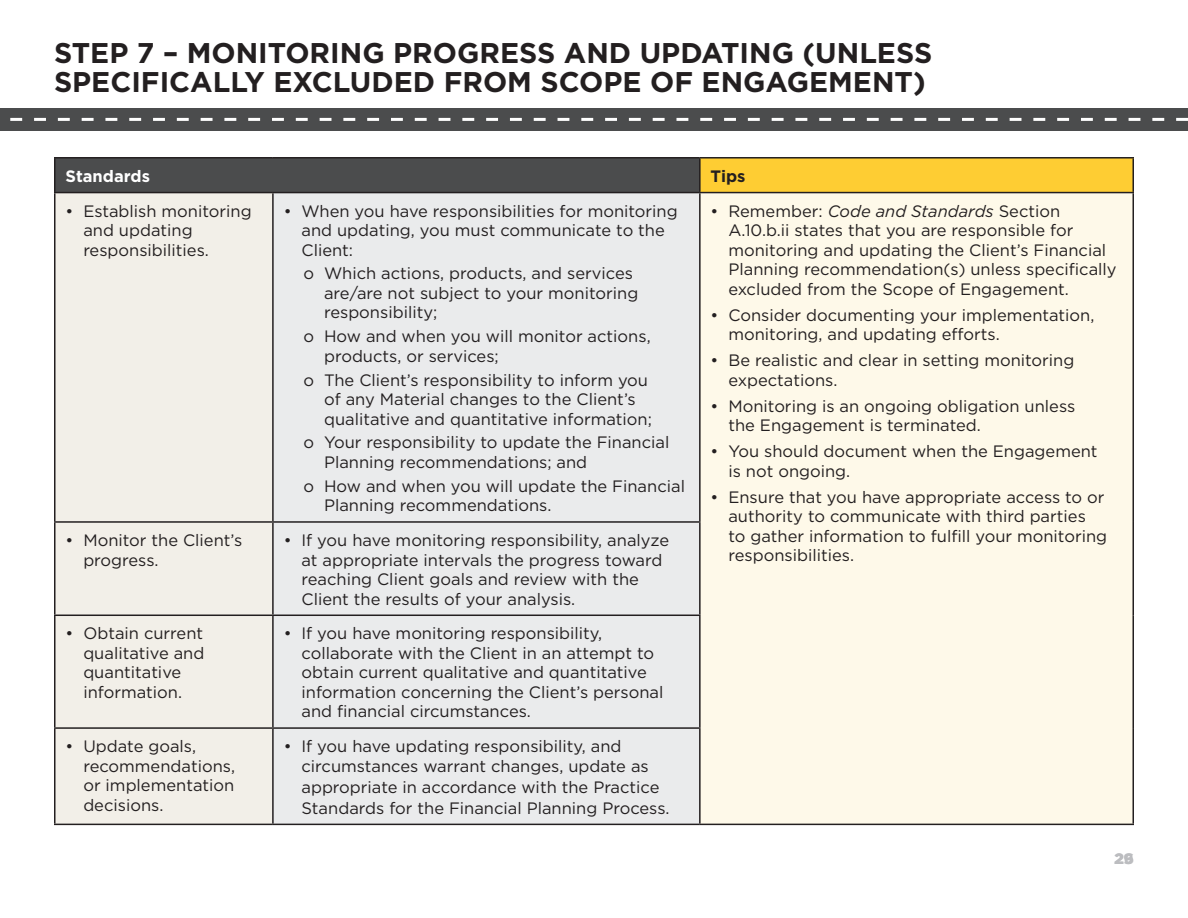
<style>
.page{position:relative;width:1188px;height:918px;background:#fff}
.page>*{position:absolute;margin:0;border:0;box-sizing:border-box;transform-origin:0 0}
.t1{font:700 28.5px/28.5px "Gotham";color:#231f20}
.t2{font:16.5px/19.5px "Gotham";color:#231f20}
.t3{font:700 16.5px "Gotham";color:#fff}
.t4{font:700 16.5px "Gotham";color:#231f20}
.t5{font:900 15px "Gotham";color:#bcbdc0}
.s1{font-style:italic}
</style>
<div class="page">
<div style="left:0;top:108px;width:1188px;height:23px;background:#4b4c4d"></div>
<svg style="left:10px;top:118px;width:1178px;height:3px"></svg>
<div style="left:55px;top:158px;width:645px;height:35px;background:#4b4c4d"></div>
<div style="left:700px;top:158px;width:433px;height:35px;background:#fecd33"></div>
<div style="left:56px;top:193px;width:216px;height:631px;background:#f2efe8"></div>
<div style="left:274px;top:193px;width:425px;height:631px;background:#eaebec"></div>
<div style="left:700px;top:193px;width:433px;height:631px;background:#fef9e9"></div>
<hr style="left:272px;top:193px;width:2px;height:328px;background:#231f20">
<hr style="left:700px;top:192px;width:434px;height:1px;background:#231f20">
<hr style="left:699px;top:193px;width:2px;height:328px;background:#231f20">
<hr style="left:54px;top:521px;width:219px;height:2px;background:#231f20">
<hr style="left:273px;top:521px;width:428px;height:2px;background:#231f20">
<hr style="left:272px;top:523px;width:2px;height:92px;background:#231f20">
<hr style="left:699px;top:523px;width:2px;height:92px;background:#231f20">
<hr style="left:54px;top:615px;width:219px;height:1px;background:#231f20">
<hr style="left:273px;top:615px;width:428px;height:1px;background:#231f20">
<hr style="left:272px;top:616px;width:2px;height:111px;background:#231f20">
<hr style="left:699px;top:616px;width:2px;height:111px;background:#231f20">
<hr style="left:54px;top:727px;width:219px;height:2px;background:#231f20">
<hr style="left:273px;top:727px;width:428px;height:2px;background:#231f20">
<hr style="left:272px;top:729px;width:2px;height:95px;background:#231f20">
<hr style="left:699px;top:729px;width:2px;height:95px;background:#231f20">
<hr style="left:700px;top:157px;width:434px;height:2px;background:#231f20">
<hr style="left:1132px;top:159px;width:2px;height:33px;background:#231f20">
<hr style="left:54px;top:157px;width:219px;height:2px;background:#231f20">
<hr style="left:54px;top:159px;width:2px;height:33px;background:#231f20">
<hr style="left:273px;top:157px;width:427px;height:2px;background:#231f20">
<hr style="left:699px;top:159px;width:2px;height:33px;background:#231f20">
<hr style="left:54px;top:192px;width:219px;height:1px;background:#231f20">
<hr style="left:273px;top:192px;width:427px;height:1px;background:#231f20">
<hr style="left:54px;top:193px;width:2px;height:328px;background:#231f20">
<hr style="left:1132px;top:193px;width:2px;height:329px;background:#231f20">
<hr style="left:1132px;top:522px;width:2px;height:93px;background:#231f20">
<hr style="left:1132px;top:615px;width:2px;height:113px;background:#231f20">
<hr style="left:1132px;top:728px;width:2px;height:96px;background:#231f20">
<hr style="left:700px;top:824px;width:434px;height:1px;background:#231f20">
<hr style="left:54px;top:523px;width:2px;height:92px;background:#231f20">
<hr style="left:54px;top:616px;width:2px;height:111px;background:#231f20">
<hr style="left:54px;top:729px;width:2px;height:95px;background:#231f20">
<hr style="left:54px;top:824px;width:219px;height:1px;background:#231f20">
<hr style="left:273px;top:824px;width:427px;height:1px;background:#231f20">
<h1 class="t1" style="left:54px;top:39px;width:880px">STEP 7 – MONITORING PROGRESS AND UPDATING (UNLESS<br>SPECIFICALLY EXCLUDED FROM SCOPE OF ENGAGEMENT)</h1>
<p class="t3" style="left:66px;top:165px;width:86px">Standards</p>
<p class="t4" style="left:711px;top:165px;width:36px">Tips</p>
<p class="t2" style="left:83px;top:201px;width:170px;text-indent:-18px">• Establish monitoring and updating responsibilities.</p>
<p class="t2" style="left:302px;top:201px;width:378px;text-indent:-18px">• When you have responsibilities for monitoring and updating, you must communicate to the<br>Client:</p>
<p class="t2" style="left:324px;top:263px;width:316px;text-indent:-21px">o Which actions, products, and services are/are not subject to your monitoring responsibility;</p>
<p class="t2" style="left:324px;top:326px;width:328px;text-indent:-21px">o How and when you will monitor actions, products, or services;</p>
<p class="t2" style="left:324px;top:370px;width:329px;text-indent:-21px">o The Client’s responsibility to inform you of any Material changes to the Client’s qualitative and quantitative information;</p>
<p class="t2" style="left:324px;top:432px;width:347px;text-indent:-21px">o Your responsibility to update the Financial<br>Planning recommendations; and</p>
<p class="t2" style="left:324px;top:476px;width:362px;text-indent:-21px">o How and when you will update the Financial<br>Planning recommendations.</p>
<p class="t2" style="left:728px;top:201px;width:390px;text-indent:-18px">• Remember: <span class="s1">Code and Standards</span> Section A.10.b.ii states that you are responsible for monitoring and updating the Client’s Financial Planning recommendation(s) unless specifically excluded from the Scope of Engagement.</p>
<p class="t2" style="left:728px;top:305px;width:368px;text-indent:-18px">• Consider documenting your implementation, monitoring, and updating efforts.</p>
<p class="t2" style="left:728px;top:350px;width:347px;text-indent:-18px">• Be realistic and clear in setting monitoring expectations.</p>
<p class="t2" style="left:728px;top:396px;width:348px;text-indent:-18px">• Monitoring is an ongoing obligation unless the Engagement is terminated.</p>
<p class="t2" style="left:728px;top:441px;width:371px;text-indent:-18px">• You should document when the Engagement is not ongoing.</p>
<p class="t2" style="left:728px;top:487px;width:380px;text-indent:-18px">• Ensure that you have appropriate access to or authority to communicate with third parties<br>to gather information to fulfill your monitoring responsibilities.</p>
<p class="t2" style="left:83px;top:530px;width:161px;text-indent:-18px">• Monitor the Client’s progress.</p>
<p class="t2" style="left:302px;top:530px;width:369px;text-indent:-18px">• If you have monitoring responsibility, analyze at appropriate intervals the progress toward reaching Client goals and review with the Client the results of your analysis.</p>
<p class="t2" style="left:83px;top:623px;width:123px;text-indent:-18px">• Obtain current qualitative and quantitative information.</p>
<p class="t2" style="left:302px;top:623px;width:364px;text-indent:-18px">• If you have monitoring responsibility, collaborate with the Client in an attempt to obtain current qualitative and quantitative information concerning the Client’s personal and financial circumstances.</p>
<p class="t2" style="left:83px;top:736px;width:153px;text-indent:-18px">• Update goals, recommendations, or implementation decisions.</p>
<p class="t2" style="left:302px;top:736px;width:349px;text-indent:-18px">• If you have updating responsibility, and circumstances warrant changes, update as</p>
<p class="t2" style="left:302px;top:776px;width:370px;line-height:21px">appropriate in accordance with the Practice<br>Standards for the Financial Planning Process.</p>
<p class="t5" style="left:1114px;top:848px;width:21px">2 96</p>
</div>
